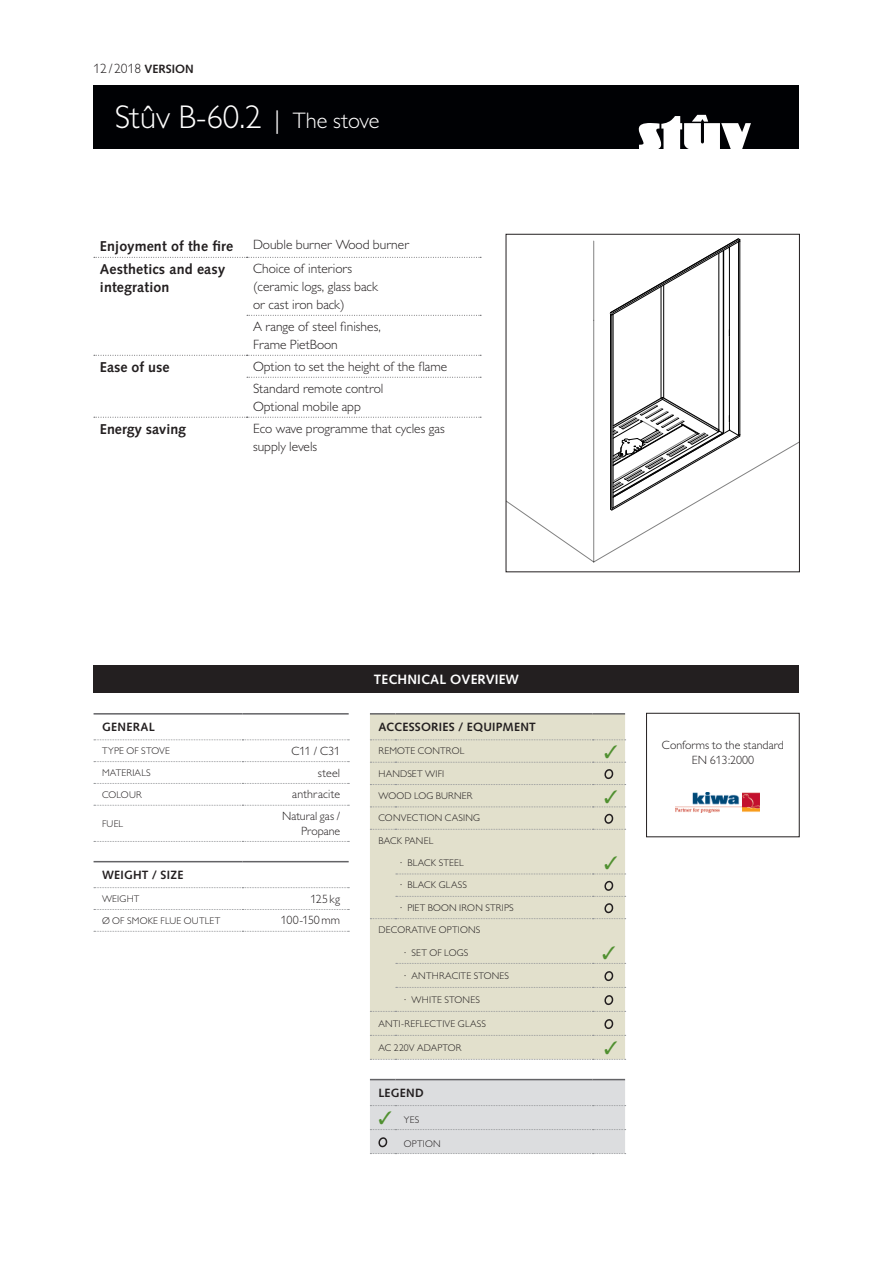
<style>
.page{position:relative;width:893px;height:1263px;background:#fff}
.page>*{position:absolute;margin:0;border:0;box-sizing:border-box;transform-origin:0 0}
.t1{font:300 33px "Gill Sans MT Pro";color:#fff}
.t2{font:700 14.25px/17.1px "Syntax LT Std";letter-spacing:.01em;color:#231f20}
.t3{font:300 13.5px/18px "Gill Sans MT Pro";color:#231f20}
.t4{font:700 13.5px "Syntax LT Std";letter-spacing:.01em;color:#fff}
.t5{font:300 12px/14.4px "Gill Sans MT Pro";color:#231f20;text-align:right}
.t6{font:700 12px "Syntax LT Std";letter-spacing:.02em;color:#231f20}
.t7{font:300 9.75px "Gill Sans MT Pro";letter-spacing:.02em;color:#231f20}
.s1{font-family:"Syntax LT Std";font-weight:700;font-size:12px}
.s2{font-size:25.5px}
.s3{font-size:22.5px}
.s4{color:#509030}
</style>
<div class="page">
<div style="left:94px;top:85px;width:705px;height:64px;background:#000104"></div>
<svg style="left:639px;top:115px;width:112px;height:34px"></svg>
<svg style="left:508px;top:238px;width:290px;height:324px"></svg>
<div style="left:506px;top:234px;width:294px;height:338px;border:1px solid #231f20"></div>
<div style="left:646px;top:713px;width:153px;height:124px;border:1px solid #231f20"></div>
<img style="left:675px;top:792px;width:85px;height:21px">
<hr style="left:94px;top:713px;width:148px;height:1px;background:#636366">
<hr style="left:242px;top:713px;width:107px;height:1px;background:#636366">
<hr style="left:94px;top:861px;width:148px;height:1px;background:#636366">
<hr style="left:242px;top:861px;width:107px;height:1px;background:#636366">
<svg style="left:94px;top:739px;width:255px;height:1px"></svg>
<svg style="left:94px;top:761px;width:255px;height:1px"></svg>
<svg style="left:94px;top:783px;width:255px;height:1px"></svg>
<svg style="left:94px;top:805px;width:255px;height:1px"></svg>
<svg style="left:94px;top:887px;width:255px;height:1px"></svg>
<svg style="left:94px;top:909px;width:255px;height:1px"></svg>
<svg style="left:94px;top:841px;width:255px;height:1px"></svg>
<svg style="left:94px;top:931px;width:255px;height:1px"></svg>
<div style="left:94px;top:665px;width:705px;height:27px;background:#231f20"></div>
<svg style="left:94px;top:257px;width:387px;height:1px"></svg>
<svg style="left:247px;top:315px;width:234px;height:1px"></svg>
<svg style="left:94px;top:355px;width:387px;height:1px"></svg>
<svg style="left:247px;top:377px;width:234px;height:1px"></svg>
<svg style="left:94px;top:417px;width:387px;height:1px"></svg>
<div style="left:370px;top:714px;width:255px;height:304px;background:#e2e0cc"></div>
<svg style="left:370px;top:713px;width:25px;height:1px"></svg>
<hr style="left:395px;top:713px;width:198px;height:1px;background:#636366">
<hr style="left:593px;top:713px;width:32px;height:1px;background:#636366">
<svg style="left:370px;top:813px;width:256px;height:17px"></svg>
<div style="left:370px;top:880px;width:256px;height:39px;background:#e2e0cc"></div>
<svg style="left:396px;top:970px;width:230px;height:18px"></svg>
<svg style="left:370px;top:994px;width:256px;height:18px"></svg>
<div style="left:370px;top:1079px;width:256px;height:75px;background:#dcdddf"></div>
<svg style="left:370px;top:739px;width:256px;height:68px"></svg>
<div style="left:396px;top:856px;width:230px;height:18px;background:#e2e0cc"></div>
<div style="left:396px;top:946px;width:230px;height:18px;background:#e2e0cc"></div>
<div style="left:370px;top:1018px;width:256px;height:42px;background:#e2e0cc"></div>
<h3 class="t3" style="left:94px;top:59px;width:102px">12/ 2018 <span class="s1">VERSION</span></h3>
<h1 class="t1" style="left:115px;top:97px;width:266px">Stûv B-60.2 <span class="s2">|</span> <span class="s3">The stove</span></h1>
<h2 class="t2" style="left:100px;top:238px;width:135px">Enjoyment of the fire</h2>
<h3 class="t3" style="left:253px;top:236px;width:158px">Double burner Wood burner</h3>
<h2 class="t2" style="left:100px;top:261px;width:127px">Aesthetics and easy integration</h2>
<h3 class="t3" style="left:253px;top:259px;width:126px">Choice of interiors (ceramic logs, glass back or cast iron back)</h3>
<h3 class="t3" style="left:253px;top:317px;width:129px">A range of steel finishes,<br>Frame PietBoon</h3>
<h2 class="t2" style="left:100px;top:359px;width:71px">Ease of use</h2>
<h3 class="t3" style="left:253px;top:355px;width:196px;line-height:21.9px">Option to set the height of the flame<br>Standard remote control</h3>
<h3 class="t3" style="left:253px;top:397px;width:109px">Optional mobile app</h3>
<h2 class="t2" style="left:100px;top:421px;width:88px">Energy saving</h2>
<h3 class="t3" style="left:253px;top:419px;width:193px">Eco wave programme that cycles gas supply levels</h3>
<p class="t6" style="left:102px;top:720px;width:54px">GENERAL</p>
<p class="t7" style="left:102px;top:745px;width:69px">TYPE OF STOVE</p>
<p class="t5" style="left:292px;top:743px;width:50px">C11 / C31</p>
<p class="t7" style="left:102px;top:767px;width:50px">MATERIALS</p>
<p class="t5" style="left:318px;top:765px;width:24px">steel</p>
<p class="t7" style="left:102px;top:788px;width:41px">COLOUR</p>
<p class="t5" style="left:292px;top:787px;width:50px">anthracite</p>
<p class="t7" style="left:102px;top:817px;width:23px">FUEL</p>
<p class="t5" style="left:282px;top:809px;width:59px">Natural gas /<br>Propane</p>
<p class="t6" style="left:102px;top:868px;width:83px">WEIGHT / SIZE</p>
<p class="t7" style="left:102px;top:893px;width:39px">WEIGHT</p>
<p class="t5" style="left:311px;top:891px;width:31px">125kg</p>
<p class="t7" style="left:102px;top:914px;width:120px">Ø OF SMOKE FLUE OUTLET</p>
<p class="t5" style="left:281px;top:913px;width:61px">100-150mm</p>
<h3 class="t4" style="left:374px;top:671px;width:147px">TECHNICAL OVERVIEW</h3>
<p class="t6" style="left:378px;top:720px;width:159px">ACCESSORIES / EQUIPMENT</p>
<p class="t7" style="left:378px;top:745px;width:87px">REMOTE CONTROL</p>
<p class="t7" style="left:378px;top:767px;width:67px">HANDSET WIFI</p>
<p class="t7" style="left:378px;top:790px;width:96px">WOOD LOG BURNER</p>
<p class="t7" style="left:378px;top:812px;width:103px">CONVECTION CASING</p>
<p class="t7" style="left:378px;top:835px;width:56px">BACK PANEL</p>
<p class="t7" style="left:400px;top:857px;width:66px">· BLACK STEEL</p>
<p class="t7" style="left:400px;top:879px;width:69px">· BLACK GLASS</p>
<p class="t7" style="left:400px;top:902px;width:116px">· PIET BOON IRON STRIPS</p>
<p class="t7" style="left:378px;top:924px;width:103px">DECORATIVE OPTIONS</p>
<p class="t7" style="left:404px;top:946px;width:66px">· SET OF LOGS</p>
<p class="t7" style="left:404px;top:969px;width:107px">· ANTHRACITE STONES</p>
<p class="t7" style="left:404px;top:993px;width:77px">· WHITE STONES</p>
<p class="t7" style="left:378px;top:1017px;width:109px">ANTI-REFLECTIVE GLASS</p>
<p class="t7" style="left:378px;top:1041px;width:85px">AC 220V ADAPTOR</p>
<p class="t6" style="left:378px;top:1086px;width:47px">LEGEND</p>
<p class="t7" style="left:378px;top:1114px;width:42px"><span class="s4">✓</span> YES</p>
<p class="t7" style="left:404px;top:1138px;width:38px">OPTION</p>
<p class="t5" style="left:662px;top:738px;width:124px;text-align:center">Conforms to the standard<br>EN 613:2000</p>
</div>
